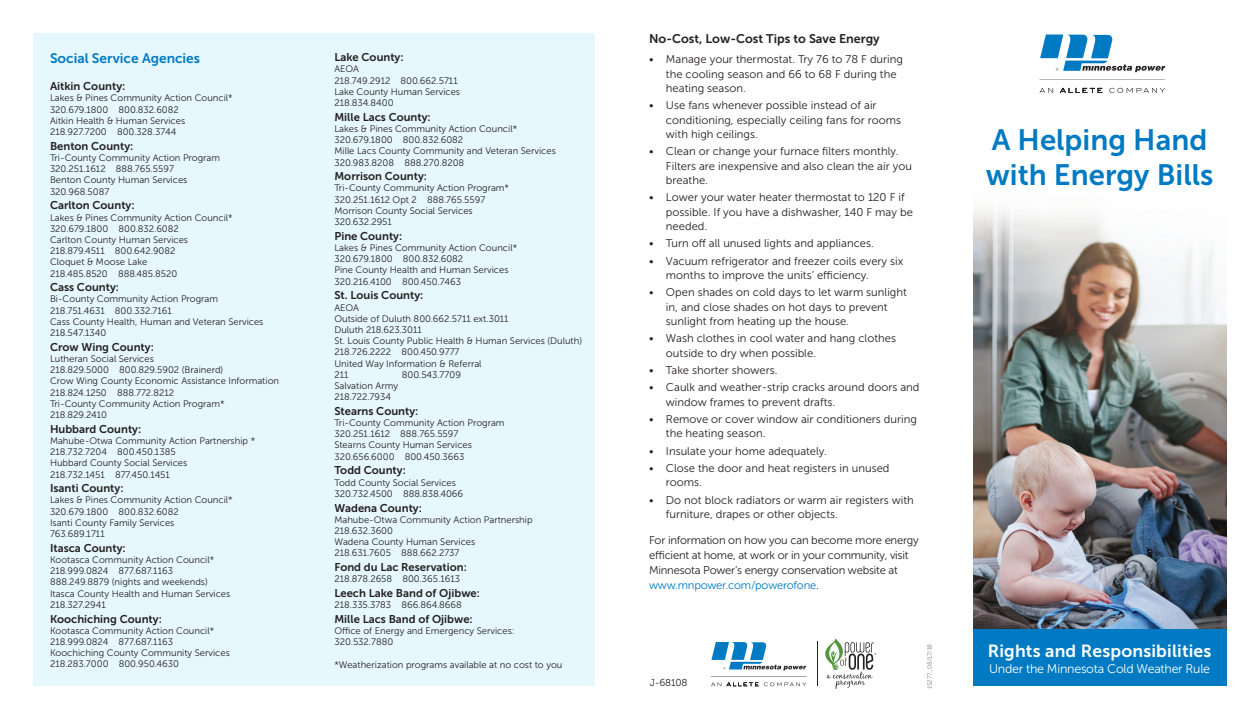
<style>
.page{position:relative;width:1260px;height:720px;background:#fff}
.page>*{position:absolute;margin:0;border:0;box-sizing:border-box;transform-origin:0 0}
.t1{font:29.38px/35.2px "Museo Sans 700";color:#007ac2}
.t2{font:17.5px "Museo Sans 700";letter-spacing:.01em;color:#fff}
.Agency_List{font:13.75px "Museo Sans 700";color:#007ac2}
.Body{font:12.5px "Museo Sans 700";color:#231f20}
.t3{font:12.5px "Museo Sans 300";letter-spacing:-.02em;color:#fff}
.Body-2{font:11.25px/14.4px "Museo Sans 300";color:#231f20}
.Agency_List-2{font:11.25px "Museo Sans 700";color:#231f20}
.Body-3{font:11.25px/15px "Museo Sans 300";letter-spacing:-.02em;color:#231f20}
.Body-4{font:10px "Museo Sans 300";letter-spacing:-.02em;color:#231f20}
.Agency_List-3{font:9.38px/11.2px "Museo Sans 300";color:#231f20}
.Body-5{font:6.25px "Museo Sans 300";color:#808285}
.s1{color:#007ac2}
</style>
<div class="page">
<div style="left:34px;top:34px;width:561px;height:652px;background:#e6f7fd"></div>
<img style="left:973px;top:210px;width:253px;height:419px">
<div style="left:973px;top:629px;width:253px;height:57px;background:#007ac2"></div>
<svg style="left:711px;top:642px;width:95px;height:44px"></svg>
<svg style="left:825px;top:638px;width:51px;height:51px"></svg>
<hr style="left:817px;top:642px;width:1px;height:44px;background:#231f20">
<svg style="left:1040px;top:34px;width:125px;height:38px"></svg>
<svg style="left:1040px;top:88px;width:13px;height:5px"></svg>
<svg style="left:1060px;top:88px;width:42px;height:5px"></svg>
<svg style="left:1109px;top:88px;width:56px;height:5px"></svg>
<p class="Agency_List" style="left:50px;top:51px;width:152px">Social Service Agencies</p>
<p class="Agency_List-2" style="left:50px;top:80px;width:77px">Aitkin County:</p>
<p class="Agency_List-3" style="left:50px;top:93px;width:184px">Lakes &amp; Pines Community Action Council*<br>320.679.1800 800.832.6082<br>Aitkin Health &amp; Human Services<br>218.927.7200 800.328.3744</p>
<p class="Agency_List-2" style="left:50px;top:140px;width:85px">Benton County:</p>
<p class="Agency_List-3" style="left:50px;top:152px;width:172px">Tri-County Community Action Program<br>320.251.1612 888.765.5597<br>Benton County Human Services<br>320.968.5087</p>
<p class="Agency_List-2" style="left:50px;top:199px;width:86px">Carlton County:</p>
<p class="Agency_List-3" style="left:50px;top:212px;width:184px">Lakes &amp; Pines Community Action Council*<br>320.679.1800 800.832.6082<br>Carlton County Human Services<br>218.879.4511 800.642.9082<br>Cloquet &amp; Moose Lake<br>218.485.8520 888.485.8520</p>
<p class="Agency_List-2" style="left:50px;top:281px;width:71px">Cass County:</p>
<p class="Agency_List-3" style="left:50px;top:294px;width:215px">Bi-County Community Action Program<br>218.751.4631 800.332.7161<br>Cass County Health, Human and Veteran Services<br>218.547.1340</p>
<p class="Agency_List-2" style="left:50px;top:341px;width:105px">Crow Wing County:</p>
<p class="Agency_List-3" style="left:50px;top:353px;width:231px">Lutheran Social Services<br>218.829.5000 800.829.5902 (Brainerd)<br>Crow Wing County Economic Assistance Information 218.824.1250 888.772.8212<br>Tri-County Community Action Program* 218.829.2410</p>
<p class="Agency_List-2" style="left:50px;top:423px;width:93px">Hubbard County:</p>
<p class="Agency_List-3" style="left:50px;top:435px;width:207px">Mahube-Otwa Community Action Partnership * 218.732.7204 800.450.1385<br>Hubbard County Social Services<br>218.732.1451 877.450.1451</p>
<p class="Agency_List-2" style="left:50px;top:482px;width:75px">Isanti County:</p>
<p class="Agency_List-3" style="left:50px;top:495px;width:184px">Lakes &amp; Pines Community Action Council*<br>320.679.1800 800.832.6082<br>Isanti County Family Services<br>763.689.1711</p>
<p class="Agency_List-2" style="left:50px;top:542px;width:77px">Itasca County:</p>
<p class="Agency_List-3" style="left:50px;top:554px;width:182px">Kootasca Community Action Council*<br>218.999.0824 877.687.1163<br>888.249.8879 (nights and weekends)<br>Itasca County Health and Human Services<br>218.327.2941</p>
<p class="Agency_List-2" style="left:50px;top:612px;width:113px">Koochiching County:</p>
<p class="Agency_List-3" style="left:50px;top:625px;width:181px">Kootasca Community Action Council* 218.999.0824 877.687.1163<br>Koochiching County Community Services 218.283.7000 800.950.4630</p>
<p class="Agency_List-2" style="left:334px;top:51px;width:71px">Lake County:</p>
<p class="Agency_List-3" style="left:334px;top:64px;width:127px">AEOA<br>218.749.2912 800.662.5711<br>Lake County Human Services<br>218.834.8400</p>
<p class="Agency_List-2" style="left:334px;top:111px;width:98px">Mille Lacs County:</p>
<p class="Agency_List-3" style="left:334px;top:123px;width:223px">Lakes &amp; Pines Community Action Council* 320.679.1800 800.832.6082<br>Mille Lacs County Community and Veteran Services 320.983.8208 888.270.8208</p>
<p class="Agency_List-2" style="left:334px;top:170px;width:94px">Morrison County:</p>
<p class="Agency_List-3" style="left:334px;top:183px;width:176px">Tri-County Community Action Program*<br>320.251.1612 Opt 2 888.765.5597<br>Morrison County Social Services<br>320.632.2951</p>
<p class="Agency_List-2" style="left:334px;top:230px;width:69px">Pine County:</p>
<p class="Agency_List-3" style="left:334px;top:242px;width:184px">Lakes &amp; Pines Community Action Council* 320.679.1800 800.832.6082<br>Pine County Health and Human Services 320.216.4100 800.450.7463</p>
<p class="Agency_List-2" style="left:334px;top:289px;width:91px">St. Louis County:</p>
<p class="Agency_List-3" style="left:334px;top:302px;width:176px">AEOA<br>Outside of Duluth 800.662.5711 ext.3011<br>Duluth 218.623.3011</p>
<p class="Agency_List-3" style="left:334px;top:335px;width:249px">St. Louis County Public Health &amp; Human Services (Duluth)<br>218.726.2222 800.450.9777<br>United Way Information &amp; Referral<br>211</p>
<p class="Agency_List-3" style="left:402px;top:369px;width:61px">800.543.7709</p>
<p class="Agency_List-3" style="left:334px;top:380px;width:65px">Salvation Army<br>218.722.7934</p>
<p class="Agency_List-2" style="left:334px;top:405px;width:86px">Stearns County:</p>
<p class="Agency_List-3" style="left:334px;top:417px;width:172px">Tri-County Community Action Program<br>320.251.1612 888.765.5597<br>Stearns County Human Services<br>320.656.6000 800.450.3663</p>
<p class="Agency_List-2" style="left:334px;top:464px;width:73px">Todd County:</p>
<p class="Agency_List-3" style="left:334px;top:477px;width:130px">Todd County Social Services<br>320.732.4500 888.838.4066</p>
<p class="Agency_List-2" style="left:334px;top:501px;width:89px">Wadena County:</p>
<p class="Agency_List-3" style="left:334px;top:514px;width:200px">Mahube-Otwa Community Action Partnership<br>218.632.3600<br>Wadena County Human Services<br>218.631.7605 888.662.2737</p>
<p class="Agency_List-2" style="left:334px;top:561px;width:134px">Fond du Lac Reservation:</p>
<p class="Agency_List-3" style="left:334px;top:573px;width:127px">218.878.2658 800.365.1613</p>
<p class="Agency_List-2" style="left:334px;top:587px;width:147px">Leech Lake Band of Ojibwe:</p>
<p class="Agency_List-3" style="left:334px;top:599px;width:129px">218.335.3783 866.864.8668</p>
<p class="Agency_List-2" style="left:334px;top:613px;width:140px">Mille Lacs Band of Ojibwe:</p>
<p class="Agency_List-3" style="left:334px;top:625px;width:182px">Office of Energy and Emergency Services:<br>320.532.7880</p>
<p class="Agency_List-3" style="left:334px;top:659px;width:230px">*Weatherization programs available at no cost to you</p>
<p class="Body" style="left:649px;top:32px;width:232px">No-Cost, Low-Cost Tips to Save Energy</p>
<p class="Body-2" style="left:666px;top:52px;width:239px;text-indent:-17px">• Manage your thermostat. Try 76 to 78 F during the cooling season and 66 to 68 F during the heating season.</p>
<p class="Body-2" style="left:666px;top:98px;width:237px;text-indent:-17px">• Use fans whenever possible instead of air conditioning, especially ceiling fans for rooms with high ceilings.</p>
<p class="Body-2" style="left:666px;top:144px;width:247px;text-indent:-17px">• Clean or change your furnace filters monthly.<br>Filters are inexpensive and also clean the air you breathe.</p>
<p class="Body-2" style="left:666px;top:190px;width:248px;text-indent:-17px">• Lower your water heater thermostat to 120 F if possible. If you have a dishwasher, 140 F may be needed.</p>
<p class="Body-2" style="left:649px;top:236px;width:226px">• Turn off all unused lights and appliances.</p>
<p class="Body-2" style="left:666px;top:254px;width:239px;text-indent:-17px">• Vacuum refrigerator and freezer coils every six months to improve the units’ efficiency.</p>
<p class="Body-2" style="left:666px;top:285px;width:243px;text-indent:-17px">• Open shades on cold days to let warm sunlight in, and close shades on hot days to prevent sunlight from heating up the house.</p>
<p class="Body-2" style="left:666px;top:331px;width:232px;text-indent:-17px">• Wash clothes in cool water and hang clothes outside to dry when possible.</p>
<p class="Body-2" style="left:649px;top:363px;width:130px">• Take shorter showers.</p>
<p class="Body-2" style="left:666px;top:380px;width:255px;text-indent:-17px">• Caulk and weather-strip cracks around doors and window frames to prevent drafts.</p>
<p class="Body-2" style="left:666px;top:412px;width:253px;text-indent:-17px">• Remove or cover window air conditioners during the heating season.</p>
<p class="Body-2" style="left:649px;top:444px;width:179px">• Insulate your home adequately.</p>
<p class="Body-2" style="left:666px;top:461px;width:225px;text-indent:-17px">• Close the door and heat registers in unused rooms.</p>
<p class="Body-2" style="left:666px;top:493px;width:249px;text-indent:-17px">• Do not block radiators or warm air registers with furniture, drapes or other objects.</p>
<p class="Body-3" style="left:649px;top:533px;width:271px">For information on how you can become more energy efficient at home, at work or in your community, visit Minnesota Power’s energy conservation website at <span class="s1">www.mnpower.com/powerofone</span>.</p>
<p class="Body-4" style="left:650px;top:677px;width:39px">J-68108</p>
<p class="Body-5" style="left:926px;top:689px;width:47px;rotate:-90deg">15277_08/17/18</p>
<p class="t1" style="left:986px;top:122px;width:229px">A Helping Hand with Energy Bills</p>
<p class="t2" style="left:988px;top:641px;width:225px">Rights and Responsibilities</p>
<p class="t3" style="left:989px;top:662px;width:223px">Under the Minnesota Cold Weather Rule</p>
</div>
